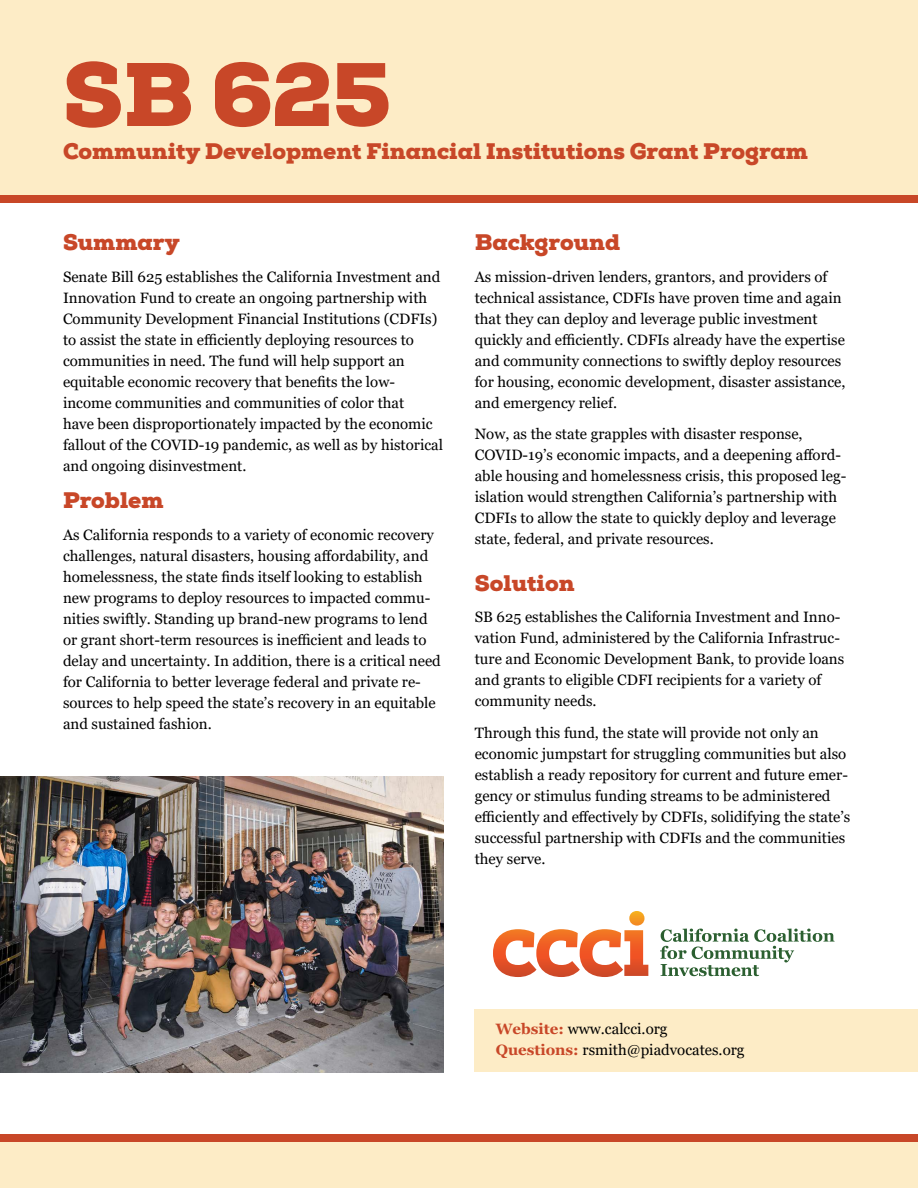
<style>
.page{position:relative;width:918px;height:1188px;background:#fff}
.page>*{position:absolute;margin:0;border:0;box-sizing:border-box;transform-origin:0 0}
.t1{font:900 90px "Nexa Slab";color:#c84728}
.t2{font:900 22.5px "Nexa Slab";color:#c84728}
.t3{font:15px/21px "Georgia";color:#000}
.s1{font-weight:700;color:#c84728}
</style>
<div class="page">
<div style="left:0;top:0;width:918px;height:195px;background:#fdecc6"></div>
<div style="left:0;top:195px;width:918px;height:8px;background:#c84728"></div>
<div style="left:0;top:1134px;width:918px;height:54px;background:#fdecc6"></div>
<div style="left:0;top:1134px;width:918px;height:8px;background:#c84728"></div>
<svg style="left:660px;top:929px;width:175px;height:47px"></svg>
<svg style="left:493px;top:911px;width:155px;height:66px"></svg>
<div style="left:475px;top:1009px;width:443px;height:63px;background:#fdecc6"></div>
<img style="left:0;top:776px;width:443px;height:296px">
<h1 class="t1" style="left:63px;top:38px;width:329px">SB 625</h1>
<h2 class="t2" style="left:63px;top:137px;width:747px">Community Development Financial Institutions Grant Program</h2>
<h2 class="t2" style="left:63px;top:228px;width:118px">Summary</h2>
<p class="t3" style="left:63px;top:266px;width:382px">Senate Bill 625 establishes the California Investment and Innovation Fund to create an ongoing partnership with Community Development Financial Institutions (CDFIs) to assist the state in efficiently deploying resources to communities in need. The fund will help support an equitable economic recovery that benefits the low&shy;income communities and communities of color that<br>have been disproportionately impacted by the economic fallout of the COVID-19 pandemic, as well as by historical and ongoing disinvestment.</p>
<h2 class="t2" style="left:63px;top:486px;width:102px">Problem</h2>
<p class="t3" style="left:63px;top:524px;width:379px">As California responds to a variety of economic recovery challenges, natural disasters, housing affordability, and homelessness, the state finds itself looking to establish new programs to deploy resources to impacted commu&shy;nities swiftly. Standing up brand-new programs to lend or grant short-term resources is inefficient and leads to delay and uncertainty. In addition, there is a critical need for California to better leverage federal and private re&shy;sources to help speed the state’s recovery in an equitable and sustained fashion.</p>
<h2 class="t2" style="left:475px;top:228px;width:147px">Background</h2>
<p class="t3" style="left:475px;top:266px;width:372px">As mission-driven lenders, grantors, and providers of technical assistance, CDFIs have proven time and again that they can deploy and leverage public investment quickly and efficiently. CDFIs already have the expertise and community connections to swiftly deploy resources for housing, economic development, disaster assistance, and emergency relief.</p>
<p class="t3" style="left:475px;top:424px;width:373px">Now, as the state grapples with disaster response, COVID-19’s economic impacts, and a deepening afford&shy;able housing and homelessness crisis, this proposed leg&shy;islation would strengthen California’s partnership with CDFIs to allow the state to quickly deploy and leverage state, federal, and private resources.</p>
<h2 class="t2" style="left:475px;top:569px;width:101px">Solution</h2>
<p class="t3" style="left:475px;top:607px;width:371px">SB 625 establishes the California Investment and Inno&shy;vation Fund, administered by the California Infrastruc&shy;ture and Economic Development Bank, to provide loans and grants to eligible CDFI recipients for a variety of community needs.</p>
<p class="t3" style="left:475px;top:722px;width:377px">Through this fund, the state will provide not only an economic jumpstart for struggling communities but also establish a ready repository for current and future emer&shy;gency or stimulus funding streams to be administered efficiently and effectively by CDFIs, solidifying the state’s successful partnership with CDFIs and the communities they serve.</p>
<p class="t3" style="left:496px;top:1019px;width:250px"><span class="s1">Website:</span> www.calcci.org<br><span class="s1">Questions:</span> rsmith@piadvocates.org</p>
</div>
